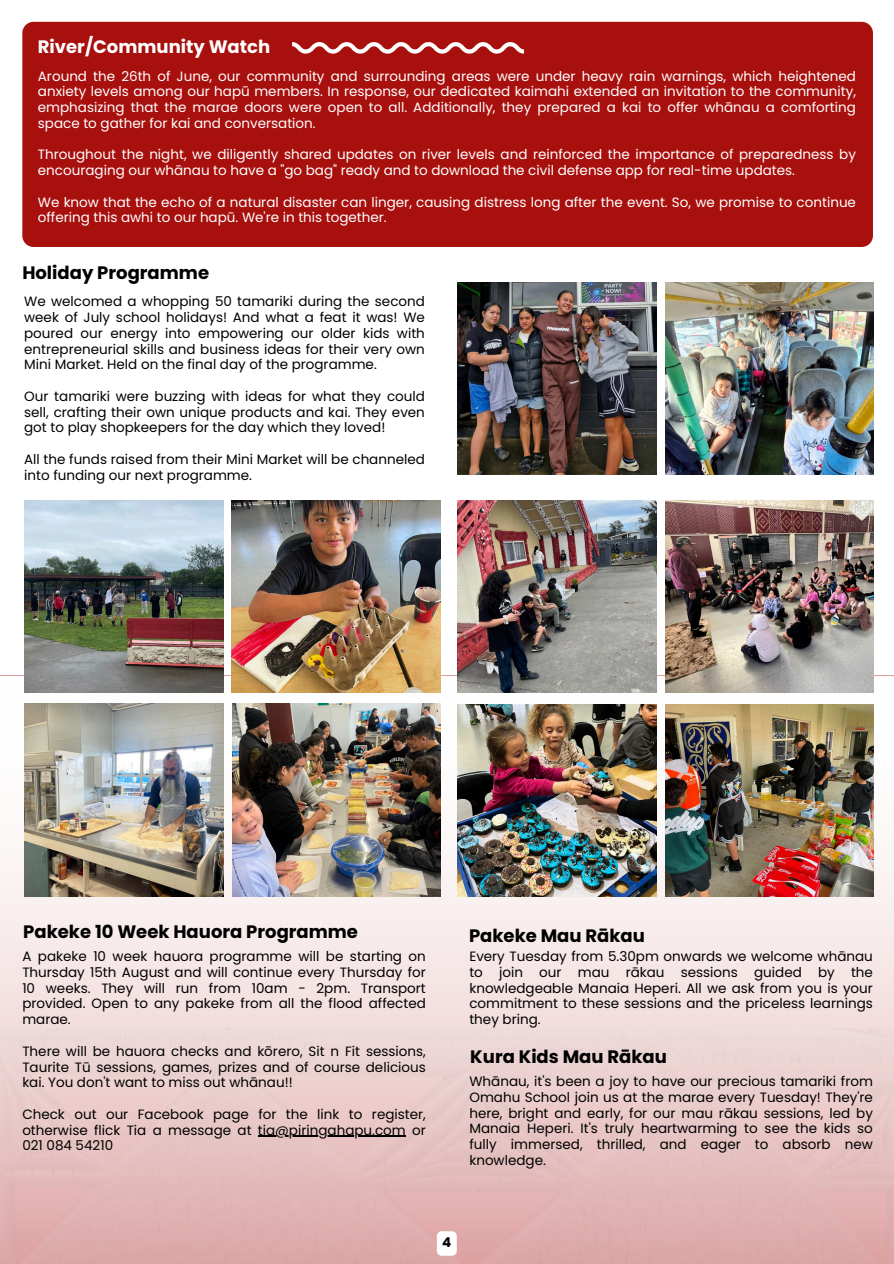
<style>
.page{position:relative;width:894px;height:1264px;background:#fff}
.page>*{position:absolute;margin:0;border:0;box-sizing:border-box;transform-origin:0 0}
.t1{font:700 18px "Poppins";color:#000}
.t2{font:700 18px "Poppins";color:#fff}
.t3{font:13.5px/15.8px "Poppins";color:#000;text-align:justify}
.t4{font:13.5px/15.8px "Poppins";color:#fff}
.t5{font:700 13.5px "Poppins";color:#000}
</style>
<div class="page">
<img style="left:457px;top:282px;width:199px;height:193px">
<div style="left:22px;top:22px;width:850px;height:225px;background:#a8100e;border-radius:11px"></div>
<svg style="left:292px;top:42px;width:232px;height:11px"></svg>
<img style="left:665px;top:282px;width:208px;height:193px">
<svg style="left:0;top:676px;width:893px;height:352px;fill:#f7e9e9"></svg>
<img style="left:0;top:1028px;width:893px;height:235px">
<img style="left:24px;top:500px;width:199px;height:192px">
<img style="left:232px;top:500px;width:208px;height:192px">
<img style="left:457px;top:500px;width:199px;height:193px">
<img style="left:665px;top:500px;width:208px;height:193px">
<img style="left:24px;top:704px;width:199px;height:192px">
<img style="left:232px;top:704px;width:208px;height:192px">
<img style="left:457px;top:704px;width:199px;height:192px">
<img style="left:665px;top:704px;width:208px;height:192px">
<hr style="left:258px;top:1135px;width:148px;height:1px;background:#000">
<svg style="left:436px;top:1231px;width:20px;height:24px"></svg>
<p class="t2" style="left:38px;top:34px;width:234px">River/Community Watch</p>
<p class="t4" style="left:38px;top:68px;width:819px;text-align:justify">Around the 26th of June, our community and surrounding areas were under heavy rain warnings, which heightened anxiety levels among our hapū members. In response, our dedicated kaimahi extended an invitation to the community, emphasizing that the marae doors were open to all. Additionally, they prepared a kai to offer whānau a comforting space to gather for kai and conversation.</p>
<p class="t4" style="left:38px;top:147px;width:819px">Throughout the night, we diligently shared updates on river levels and reinforced the importance of preparedness by encouraging our whānau to have a "go bag" ready and to download the civil defense app for real-time updates.</p>
<p class="t4" style="left:38px;top:194px;width:819px">We know that the echo of a natural disaster can linger, causing distress long after the event. So, we promise to continue offering this awhi to our hapū. We're in this together.</p>
<h1 class="t1" style="left:22px;top:260px;width:188px">Holiday Programme</h1>
<p class="t3" style="left:24px;top:294px;width:402px">We welcomed a whopping 50 tamariki during the second week of July school holidays! And what a feat it was! We poured our energy into empowering our older kids with entrepreneurial skills and business ideas for their very own Mini Market. Held on the final day of the programme.</p>
<p class="t3" style="left:24px;top:388px;width:402px">Our tamariki were buzzing with ideas for what they could sell, crafting their own unique products and kai. They even got to play shopkeepers for the day which they loved!</p>
<p class="t3" style="left:24px;top:451px;width:402px">All the funds raised from their Mini Market will be channeled into funding our next programme.</p>
<h1 class="t1" style="left:23px;top:919px;width:336px">Pakeke 10 Week Hauora Programme</h1>
<p class="t3" style="left:22px;top:948px;width:405px">A pakeke 10 week hauora programme will be starting on Thursday 15th August and will continue every Thursday for 10 weeks. They will run from 10am - 2pm. Transport provided. Open to any pakeke from all the flood affected marae.</p>
<p class="t3" style="left:22px;top:1043px;width:405px">There will be hauora checks and kōrero, Sit n Fit sessions, Taurite Tū sessions, games, prizes and of course delicious kai. You don't want to miss out whānau!!</p>
<p class="t3" style="left:22px;top:1106px;width:405px">Check out our Facebook page for the link to register, otherwise flick Tia a message at tia@piringahapu.com or 021 084 54210</p>
<h1 class="t1" style="left:469px;top:922px;width:177px">Pakeke Mau Rākau</h1>
<p class="t3" style="left:469px;top:948px;width:405px">Every Tuesday from 5.30pm onwards we welcome whānau to join our mau rākau sessions guided by the knowledgeable Manaia Heperi. All we ask from you is your commitment to these sessions and the priceless learnings they bring.</p>
<h1 class="t1" style="left:470px;top:1043px;width:198px">Kura Kids Mau Rākau</h1>
<p class="t3" style="left:469px;top:1073px;width:405px">Whānau, it's been a joy to have our precious tamariki from Omahu School join us at the marae every Tuesday! They're here, bright and early, for our mau rākau sessions, led by Manaia Heperi. It's truly heartwarming to see the kids so fully immersed, thrilled, and eager to absorb new knowledge.</p>
<p class="t5" style="left:442px;top:1233px;width:11px">4</p>
</div>
